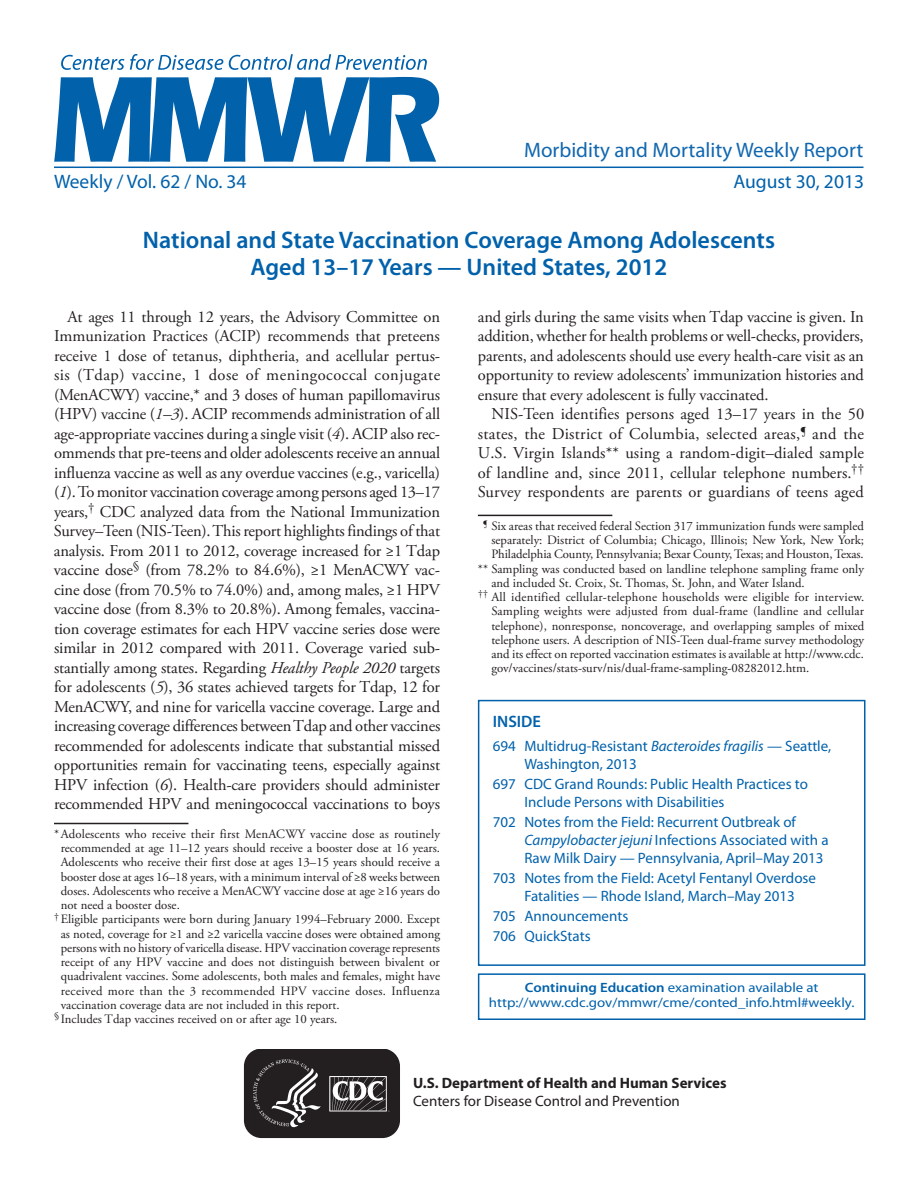
<style>
.page{position:relative;width:918px;height:1188px;background:#fff}
.page>*{position:absolute;margin:0;border:0;box-sizing:border-box;transform-origin:0 0}
.headline{font:600 24px/27px "Myriad Pro";color:#0161ab;text-align:center}
.t1{font:21px "Myriad Pro";color:#1167af}
.cover_date_vol{font:19.5px "Myriad Pro";color:#0161ab}
.body_copy{font:16.5px/19.5px "Adobe Garamond Pro";letter-spacing:-.01em;color:#231f20;text-align:justify}
.inside{font:600 16.5px "Myriad Pro";color:#0161ab}
.toc_headline_to_999{font:15px/18px "Myriad Pro";color:#0161ab}
.t2{font:700 15px/18px "Myriad Pro";color:#231f20}
.ce_callout_box{font:13.5px/15px "Myriad Pro";color:#0161ab;text-align:center;scale:1.1 1}
.footnote_no_rule_tex{font:12.75px/14.2px "Adobe Garamond Pro";color:#231f20;text-align:justify}
.footnote_w_rule_text{font:12.75px/14.2px "Adobe Garamond Pro";letter-spacing:-.005em;color:#231f20;text-align:justify}
.s1{font-style:italic}
.s2{font-weight:600}
.s3{font-weight:400}
</style>
<div class="page">
<div style="left:478px;top:973px;width:388px;height:47px;border:2px solid #0161ab"></div>
<svg style="left:243px;top:1049px;width:157px;height:90px"></svg>
<hr style="left:54px;top:167px;width:810px;height:1px;background:#0161ab">
<svg style="left:54px;top:77px;width:385px;height:85px"></svg>
<svg style="left:61px;top:54px;width:366px;height:16px"></svg>
<div style="left:478px;top:700px;width:388px;height:266px;border:2px solid #0161ab"></div>
<hr style="left:54px;top:823px;width:134px;height:1px;background:#231f20">
<hr style="left:478px;top:515px;width:134px;height:1px;background:#231f20">
<p class="t1" style="left:524px;top:137px;width:341px">Morbidity and Mortality Weekly Report</p>
<p class="cover_date_vol" style="left:54px;top:169px;width:194px">Weekly / Vol. 62 / No. 34</p>
<p class="cover_date_vol" style="left:733px;top:169px;width:132px">August 30, 2013</p>
<p class="headline" style="left:143px;top:225px;width:634px">National and State Vaccination Coverage Among Adolescents<br>Aged 13–17 Years — United States, 2012</p>
<p class="body_copy" style="left:54px;top:307px;width:388px;text-indent:14px">At ages 11 through 12 years, the Advisory Committee on Immunization Practices (ACIP) recommends that preteens receive 1 dose of tetanus, diphtheria, and acellular pertus&shy;sis (Tdap) vaccine, 1 dose of meningococcal conjugate (MenACWY) vaccine,* and 3 doses of human papillomavirus (HPV) vaccine (<span class="s1">1–3</span>). ACIP recommends administration of all age-appropriate vaccines during a single visit (<span class="s1">4</span>). ACIP also rec&shy;ommends that pre-teens and older adolescents receive an annual influenza vaccine as well as any overdue vaccines (e.g., varicella) (<span class="s1">1</span>). To monitor vaccination coverage among persons aged 13–17 years,<sup>†</sup> CDC analyzed data from the National Immunization Survey–Teen (NIS-Teen). This report highlights findings of that analysis. From 2011 to 2012, coverage increased for ≥1 Tdap vaccine dose<sup>§</sup> (from 78.2% to 84.6%), ≥1 MenACWY vac&shy;cine dose (from 70.5% to 74.0%) and, among males, ≥1 HPV vaccine dose (from 8.3% to 20.8%). Among females, vaccina&shy;tion coverage estimates for each HPV vaccine series dose were similar in 2012 compared with 2011. Coverage varied sub&shy;stantially among states. Regarding <span class="s1">Healthy People 2020</span> targets for adolescents (<span class="s1">5</span>), 36 states achieved targets for Tdap, 12 for MenACWY, and nine for varicella vaccine coverage. Large and increasing coverage differences between Tdap and other vaccines recommended for adolescents indicate that substantial missed opportunities remain for vaccinating teens, especially against HPV infection (<span class="s1">6</span>). Health-care providers should administer recommended HPV and meningococcal vaccinations to boys</p>
<p class="body_copy" style="left:478px;top:307px;width:388px">and girls during the same visits when Tdap vaccine is given. In addition, whether for health problems or well-checks, providers, parents, and adolescents should use every health-care visit as an opportunity to review adolescents’ immunization histories and ensure that every adolescent is fully vaccinated.</p>
<p class="body_copy" style="left:478px;top:405px;width:388px;text-indent:14px">NIS-Teen identifies persons aged 13–17 years in the 50 states, the District of Columbia, selected areas,<sup>¶</sup> and the U.S. Virgin Islands** using a random-digit–dialed sample of landline and, since 2011, cellular telephone numbers.<sup>†† </sup>Survey respondents are parents or guardians of teens aged</p>
<p class="footnote_w_rule_text" style="left:491px;top:519px;width:374px;text-indent:-8px"><sup>¶</sup> Six areas that received federal Section 317 immunization funds were sampled separately: District of Columbia; Chicago, Illinois; New York, New York; Philadelphia County, Pennsylvania; Bexar County, Texas; and Houston, Texas.</p>
<p class="footnote_no_rule_tex" style="left:491px;top:562px;width:374px;text-indent:-13px">** Sampling was conducted based on landline telephone sampling frame only and included St. Croix, St. Thomas, St. John, and Water Island.</p>
<p class="footnote_no_rule_tex" style="left:491px;top:590px;width:374px;text-indent:-13px"><sup>††</sup> All identified cellular-telephone households were eligible for interview.<br>Sampling weights were adjusted from dual-frame (landline and cellular telephone), nonresponse, noncoverage, and overlapping samples of mixed telephone users. A description of NIS-Teen dual-frame survey methodology and its effect on reported vaccination estimates is available at http://www.cdc. gov/vaccines/stats-surv/nis/dual-frame-sampling-08282012.htm.</p>
<p class="inside" style="left:493px;top:711px;width:50px">INSIDE</p>
<p class="toc_headline_to_999" style="left:524px;top:736px;width:308px;text-indent:-31px">694 Multidrug-Resistant <span class="s1">Bacteroides fragilis</span> — Seattle,<br>Washington, 2013</p>
<p class="toc_headline_to_999" style="left:524px;top:775px;width:285px;text-indent:-32px">697 CDC Grand Rounds: Public Health Practices to<br>Include Persons with Disabilities</p>
<p class="toc_headline_to_999" style="left:524px;top:813px;width:306px;text-indent:-31px">702 Notes from the Field: Recurrent Outbreak of<br><span class="s1">Campylobacter jejuni</span> Infections Associated with a<br>Raw Milk Dairy — Pennsylvania, April–May 2013</p>
<p class="toc_headline_to_999" style="left:524px;top:869px;width:293px;text-indent:-31px">703 Notes from the Field: Acetyl Fentanyl Overdose<br>Fatalities — Rhode Island, March–May 2013</p>
<p class="toc_headline_to_999" style="left:493px;top:907px;width:137px">705 Announcements</p>
<p class="toc_headline_to_999" style="left:493px;top:927px;width:99px">706 QuickStats</p>
<p class="footnote_w_rule_text" style="left:61px;top:827px;width:381px;text-indent:-7px">*Adolescents who receive their first MenACWY vaccine dose as routinely recommended at age 11–12 years should receive a booster dose at 16 years.<br>Adolescents who receive their first dose at ages 13–15 years should receive a booster dose at ages 16–18 years, with a minimum interval of ≥8 weeks between doses. Adolescents who receive a MenACWY vaccine dose at age ≥16 years do not need a booster dose.</p>
<p class="footnote_no_rule_tex" style="left:61px;top:913px;width:381px;text-indent:-7px"><sup>†</sup> Eligible participants were born during January 1994–February 2000. Except as noted, coverage for ≥1 and ≥2 varicella vaccine doses were obtained among persons with no history of varicella disease. HPV vaccination coverage represents receipt of any HPV vaccine and does not distinguish between bivalent or quadrivalent vaccines. Some adolescents, both males and females, might have received more than the 3 recommended HPV vaccine doses. Influenza vaccination coverage data are not included in this report.</p>
<p class="footnote_no_rule_tex" style="left:54px;top:1012px;width:285px"><sup>§</sup> Includes Tdap vaccines received on or after age 10 years.</p>
<p class="ce_callout_box" style="left:489px;top:980px;width:334px"><span class="s2">Continuing Education</span> examination available at http://www.cdc.gov/mmwr/cme/conted_info.html#weekly.</p>
<p class="t2" style="left:413px;top:1073px;width:315px">U.S. Department of Health and Human Services<br><span class="s3">Centers for Disease Control and Prevention</span></p>
</div>
